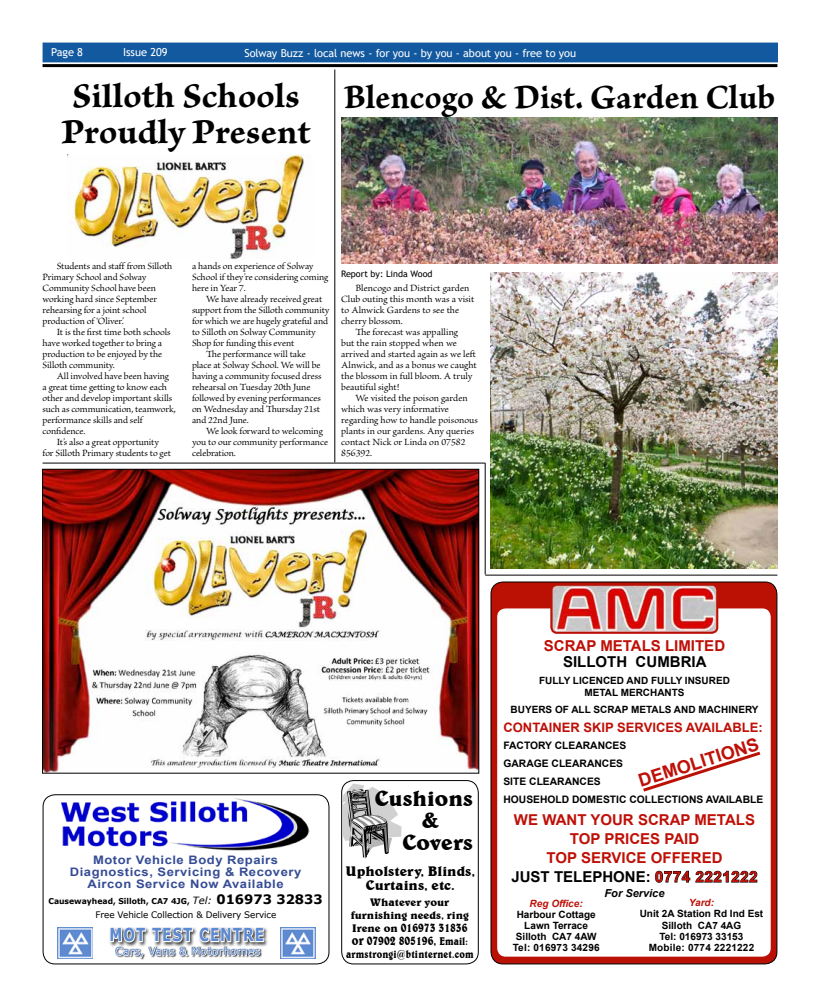
<style>
.page{position:relative;width:820px;height:1007px;background:#fff}
.page>*{position:absolute;margin:0;border:0;box-sizing:border-box;transform-origin:0 0}
.t1{font:36px/36px "Brioso Pro Bold Capt";letter-spacing:.005em;color:#000;text-align:center}
.t2{font:35px "Brioso Pro Bold Capt";letter-spacing:.005em;color:#000;scale:.95 1}
.t3{font:700 22px "Belwe BT";color:#000}
.t4{font:700 18px "Arial";color:#be1007}
.t5{font:700 17.9px "Verdana";letter-spacing:.07em;color:#5e8ad1;scale:.76 1}
.t6{font:700 15px/19px "Arial";color:#be1007;text-align:center}
.t7{font:700 14px/14px "Belwe BT";color:#000;text-align:center}
.t8{font:700 13.8px/13px "Belwe BT";color:#000;scale:.8 1}
.t9{font:700 13px "Arial";color:#be1007}
.t10{font:700 11.7px/12px "Arial";letter-spacing:.04em;color:#364d95;text-align:center;scale:1.11 1}
.t11{font:700 11.2px "Belwe BT";letter-spacing:.02em;color:#000;scale:.8 1}
.t12{font:11px "Trebuchet MS";letter-spacing:-.005em;color:#fff}
.t13{font:700 11px/13px "Belwe BT";color:#000;text-align:center}
.t14{font:11px "Verdana";letter-spacing:.02em;color:#5e8ad1}
.t15{font:italic 700 11px "Arial";color:#000}
.t16{font:700 10.3px/18px "Arial";color:#000}
.t17{font:10px "Brioso Pro";letter-spacing:-.005em;color:#000}
.t18{font:700 10px/11px "Arial";color:#000;text-align:center}
.t19{font:9px "Verdana";letter-spacing:-.01em;color:#000}
.t20{font:9px "Trebuchet MS";color:#000}
.t21{font:700 8px "Verdana";color:#000;scale:.96 1}
.s1{font-weight:400;font-style:italic;font-size:10px}
.s2{font-size:13px}
.s3{font-size:11px}
.s4{font-size:11.2px}
.s5{color:#000}
.s6{font-style:italic;color:#be1007}
</style>
<div class="page">
<hr style="left:43px;top:64px;width:734px;height:3px;background:#000">
<div style="left:43px;top:43px;width:734px;height:19px;background:#13599f"></div>
<div style="left:491px;top:582px;width:285px;height:381px;background:#bb1104;border-radius:12px"></div>
<div style="left:490px;top:581px;width:287px;height:383px;border:1px solid #000;border-radius:12px"></div>
<div style="left:497px;top:608px;width:273px;height:348px;background:#fff;border-radius:9px"></div>
<img style="left:551px;top:586px;width:166px;height:46px">
<div style="left:550px;top:583px;width:168px;height:50px;border:2px solid #bb1104;border-radius:6px"></div>
<svg style="left:655px;top:870px;width:102px;height:12px"></svg>
<svg style="left:643px;top:751px;width:118px;height:41px"></svg>
<div style="left:341px;top:780px;width:137px;height:184px;border:1px solid #000;border-radius:12px"></div>
<svg style="left:343px;top:783px;width:58px;height:75px"></svg>
<div style="left:43px;top:794px;width:286px;height:170px;border:1px solid #000;border-radius:12px"></div>
<img style="left:61px;top:798px;width:248px;height:52px">
<div style="left:109px;top:926px;width:160px;height:21px;background:#000;opacity:.75"></div>
<svg style="left:109px;top:926px;width:155px;height:32px"></svg>
<img style="left:58px;top:927px;width:35px;height:31px">
<img style="left:280px;top:927px;width:35px;height:31px">
<img style="left:67px;top:154px;width:243px;height:105px">
<img style="left:341px;top:118px;width:436px;height:146px">
<img style="left:490px;top:272px;width:287px;height:296px">
<hr style="left:43px;top:463px;width:442px;height:1px;background:#000">
<hr style="left:485px;top:574px;width:292px;height:1px;background:#000">
<hr style="left:334px;top:69px;width:1px;height:393px;background:#000">
<hr style="left:484px;top:463px;width:1px;height:111px;background:#000">
<img style="left:44px;top:470px;width:433px;height:301px">
<div style="left:42px;top:468px;width:437px;height:305px;border:1px solid #000"></div>
<p class="t12" style="left:51px;top:45px;width:33px">Page 8</p>
<p class="t12" style="left:123px;top:45px;width:46px">Issue 209</p>
<p class="t12" style="left:244px;top:46px;width:333px">Solway Buzz - local news - for you - by you - about you - free to you</p>
<p class="t1" style="left:61px;top:79px;width:251px">Silloth Schools<br>Proudly Present</p>
<p class="t2" style="left:343px;top:75px;width:455px">Blencogo &amp; Dist. Garden Club</p>
<p class="t17" style="left:57px;top:261px;width:117px">Students and staff from Silloth</p>
<p class="t17" style="left:43px;top:272px;width:105px">Primary School and Solway</p>
<p class="t17" style="left:43px;top:283px;width:115px">Community School have been</p>
<p class="t17" style="left:43px;top:294px;width:116px">working hard since September</p>
<p class="t17" style="left:43px;top:305px;width:105px">rehearsing for a joint school</p>
<p class="t17" style="left:43px;top:316px;width:83px">production of ‘Oliver’.</p>
<p class="t17" style="left:57px;top:327px;width:115px">It is the first time both schools</p>
<p class="t17" style="left:43px;top:338px;width:121px">have worked together to bring a</p>
<p class="t17" style="left:43px;top:349px;width:121px">production to be enjoyed by the</p>
<p class="t17" style="left:43px;top:360px;width:74px">Silloth community.</p>
<p class="t17" style="left:57px;top:371px;width:114px">All involved have been having</p>
<p class="t17" style="left:43px;top:382px;width:126px">a great time getting to know each</p>
<p class="t17" style="left:43px;top:393px;width:131px">other and develop important skills</p>
<p class="t17" style="left:43px;top:404px;width:135px">such as communication, teamwork,</p>
<p class="t17" style="left:43px;top:415px;width:101px">performance skills and self</p>
<p class="t17" style="left:43px;top:426px;width:44px">confidence.</p>
<p class="t17" style="left:57px;top:437px;width:104px">It’s also a great opportunity</p>
<p class="t17" style="left:43px;top:448px;width:130px">for Silloth Primary students to get</p>
<p class="t17" style="left:192px;top:261px;width:123px">a hands on experience of Solway</p>
<p class="t17" style="left:192px;top:272px;width:138px">School if they’re considering coming</p>
<p class="t17" style="left:192px;top:283px;width:55px">here in Year 7.</p>
<p class="t17" style="left:206px;top:294px;width:118px">We have already received great</p>
<p class="t17" style="left:192px;top:305px;width:139px">support from the Silloth community</p>
<p class="t17" style="left:192px;top:316px;width:138px">for which we are hugely grateful and</p>
<p class="t17" style="left:192px;top:327px;width:125px">to Silloth on Solway Community</p>
<p class="t17" style="left:192px;top:338px;width:104px">Shop for funding this event</p>
<p class="t17" style="left:206px;top:349px;width:101px">The performance will take</p>
<p class="t17" style="left:192px;top:360px;width:130px">place at Solway School. We will be</p>
<p class="t17" style="left:192px;top:371px;width:131px">having a community focused dress</p>
<p class="t17" style="left:192px;top:382px;width:120px">rehearsal on Tuesday 20th June</p>
<p class="t17" style="left:192px;top:393px;width:130px">followed by evening performances</p>
<p class="t17" style="left:192px;top:404px;width:130px">on Wednesday and Thursday 21st</p>
<p class="t17" style="left:192px;top:415px;width:58px">and 22nd June.</p>
<p class="t17" style="left:206px;top:426px;width:118px">We look forward to welcoming</p>
<p class="t17" style="left:192px;top:437px;width:137px">you to our community performance</p>
<p class="t17" style="left:192px;top:448px;width:45px">celebration.</p>
<p class="t20" style="left:341px;top:268px;width:93px">Report by: Linda Wood</p>
<p class="t17" style="left:355px;top:283px;width:115px">Blencogo and District garden</p>
<p class="t17" style="left:341px;top:294px;width:135px">Club outing this month was a visit</p>
<p class="t17" style="left:341px;top:305px;width:119px">to Alnwick Gardens to see the</p>
<p class="t17" style="left:341px;top:316px;width:63px">cherry blossom.</p>
<p class="t17" style="left:355px;top:327px;width:104px">The forecast was appalling</p>
<p class="t17" style="left:341px;top:338px;width:117px">but the rain stopped when we</p>
<p class="t17" style="left:341px;top:349px;width:136px">arrived and started again as we left</p>
<p class="t17" style="left:341px;top:360px;width:137px">Alnwick, and as a bonus we caught</p>
<p class="t17" style="left:341px;top:371px;width:133px">the blossom in full bloom. A truly</p>
<p class="t17" style="left:341px;top:382px;width:60px">beautiful sight!</p>
<p class="t17" style="left:355px;top:393px;width:114px">We visited the poison garden</p>
<p class="t17" style="left:341px;top:404px;width:109px">which was very informative</p>
<p class="t17" style="left:341px;top:415px;width:138px">regarding how to handle poisonous</p>
<p class="t17" style="left:341px;top:426px;width:135px">plants in our gardens. Any queries</p>
<p class="t17" style="left:341px;top:437px;width:126px">contact Nick or Linda on 07582</p>
<p class="t17" style="left:341px;top:448px;width:33px">856392.</p>
<p class="t10" style="left:70px;top:854px;width:210px">Motor Vehicle Body Repairs<br>Diagnostics, Servicing &amp; Recovery<br>Aircon Service Now Available</p>
<p class="t21" style="left:48px;top:895px;width:287px">Causewayhead, Silloth, CA7 4JG, <span class="s1">Tel:</span> <span class="s2">016973 32833</span></p>
<p class="t19" style="left:96px;top:908px;width:182px">Free Vehicle Collection &amp; Delivery Service</p>
<p class="t5" style="left:110px;top:922px;width:204px">MOT TEST CENTRE</p>
<p class="t14" style="left:115px;top:943px;width:146px">Cars, Vans &amp; Motorhomes</p>
<p class="t3" style="left:374px;top:784px;width:100px">Cushions</p>
<p class="t3" style="left:422px;top:806px;width:18px">&amp;</p>
<p class="t3" style="left:402px;top:828px;width:72px">Covers</p>
<p class="t7" style="left:345px;top:863px;width:131px">Upholstery, Blinds,<br>Curtains, etc.</p>
<p class="t13" style="left:350px;top:895px;width:120px">Whatever your furnishing needs, ring</p>
<p class="t8" style="left:352px;top:920px;width:146px"><span class="s3">Irene on</span> 016973 31836 or 07902 805196, <span class="s4">Email:</span></p>
<p class="t11" style="left:346px;top:946px;width:161px">armstrongi@btinternet.com</p>
<p class="t6" style="left:543px;top:638px;width:183px;line-height:16px">SCRAP METALS LIMITED<br><span class="s5">SILLOTH CUMBRIA</span></p>
<p class="t18" style="left:539px;top:674px;width:192px;line-height:12px">FULLY LICENCED AND FULLY INSURED<br>METAL MERCHANTS</p>
<p class="t18" style="left:510px;top:704px;width:249px">BUYERS OF ALL SCRAP METALS AND MACHINERY</p>
<p class="t9" style="left:503px;top:718px;width:261px">CONTAINER SKIP SERVICES AVAILABLE:</p>
<p class="t16" style="left:503px;top:736px;width:261px">FACTORY CLEARANCES<br>GARAGE CLEARANCES<br>SITE CLEARANCES<br>HOUSEHOLD DOMESTIC COLLECTIONS AVAILABLE</p>
<p class="t6" style="left:511px;top:810px;width:247px">WE WANT YOUR SCRAP METALS<br>TOP PRICES PAID<br>TOP SERVICE OFFERED<br><span class="s5">JUST TELEPHONE:</span> 0774 2221222</p>
<p class="t15" style="left:604px;top:885px;width:61px">For Service</p>
<p class="t18" style="left:512px;top:898px;width:88px"><span class="s6">Reg Office:<br></span>Harbour Cottage<br>Lawn Terrace<br>Silloth CA7 4AW<br>Tel: 016973 34296</p>
<p class="t18" style="left:639px;top:897px;width:125px"><span class="s6">Yard:<br></span>Unit 2A Station Rd Ind Est<br>Silloth CA7 4AG<br>Tel: 016973 33153<br>Mobile: 0774 2221222</p>
<p class="t4" style="left:635px;top:768px;width:127px;rotate:-17deg">DEMOLITIONS</p>
</div>
